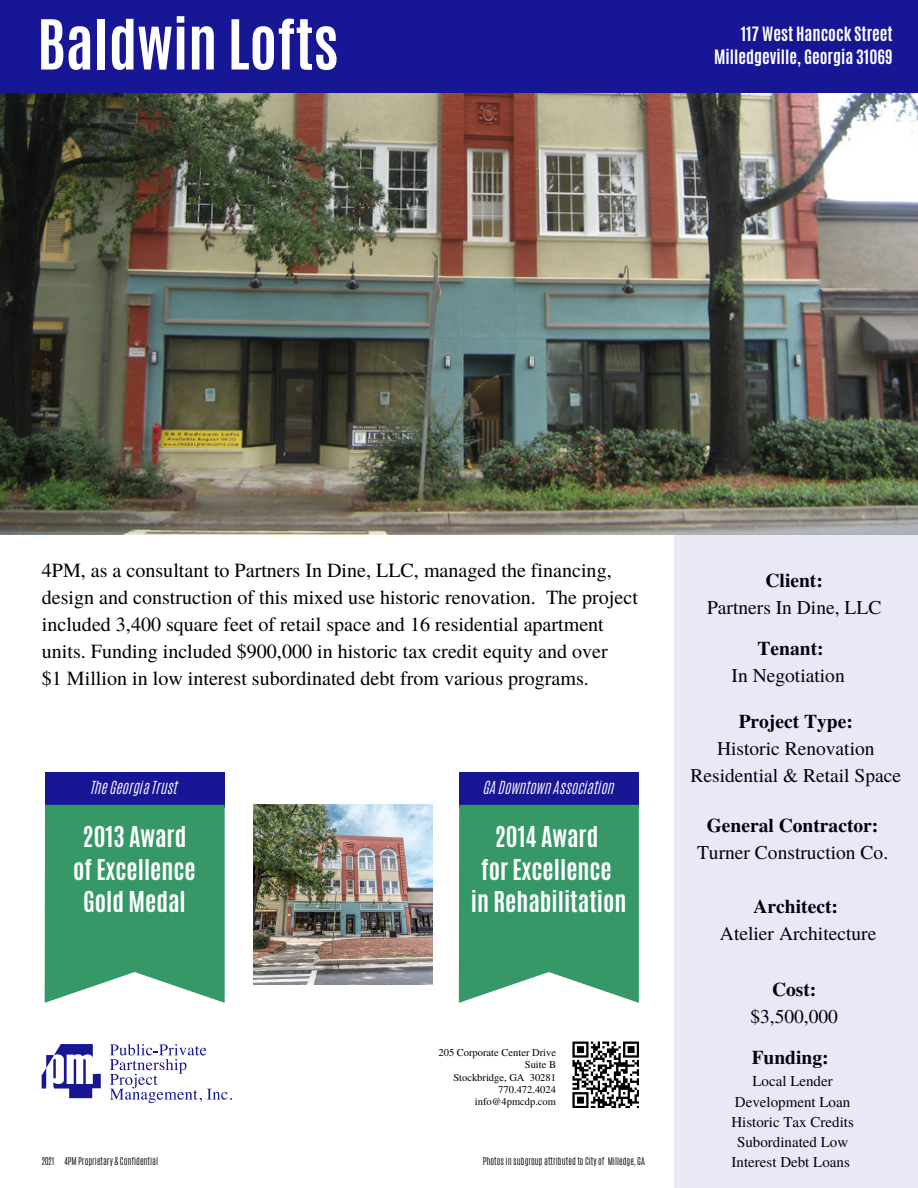
<style>
.page{position:relative;width:918px;height:1188px;background:#fff}
.page>*{position:absolute;margin:0;border:0;box-sizing:border-box;transform-origin:0 0}
.t1{font:700 58.5px "Antonio";color:#fff}
.t2{font:700 24px "Antonio";color:#fff}
.t3{font:20.1px/27px "Te X Gyre Termes";color:#000}
.t4{font:19.5px "Te X Gyre Termes";color:#000}
.t5{font:700 19.5px "Te X Gyre Termes";color:#000}
.t6{font:700 16.5px "Antonio";color:#fff}
.t7{font:15px/20.2px "Te X Gyre Termes";color:#000;text-align:center}
.t8{font:15px "CA Generated";color:#fff}
.t9{font:10.5px "Te X Gyre Termes";color:#000}
.t10{font:300 9px "Antonio";color:#000}
</style>
<div class="page">
<img style="left:0;top:92px;width:918px;height:442px">
<img style="left:253px;top:805px;width:180px;height:180px">
<div style="left:45px;top:772px;width:180px;height:36px;background:#171796"></div>
<svg style="left:45px;top:805px;width:180px;height:198px;background:#44a072"></svg>
<div style="left:459px;top:772px;width:180px;height:36px;background:#171796"></div>
<svg style="left:459px;top:805px;width:180px;height:198px;background:#45a072"></svg>
<div style="left:0;top:0;width:918px;height:92px;background:#171796"></div>
<div style="left:674px;top:535px;width:244px;height:653px;background:#e9e9f5"></div>
<svg style="left:41px;top:1044px;width:191px;height:60px"></svg>
<svg style="left:572px;top:1042px;width:67px;height:66px"></svg>
<p class="t1" style="left:37px;top:3px;width:303px">Baldwin Lofts</p>
<p class="t6" style="left:741px;top:23px;width:154px">117 West Hancock Street</p>
<p class="t6" style="left:714px;top:45px;width:180px">Milledgeville, Georgia 31069</p>
<p class="t3" style="left:42px;top:556px;width:598px">4PM, as a consultant to Partners In Dine, LLC, managed the financing, design and construction of this mixed use historic renovation. The project included 3,400 square feet of retail space and 16 residential apartment units. Funding included $900,000 in historic tax credit equity and over</p>
<p class="t3" style="left:42px;top:664px;width:549px">$1 Million in low interest subordinated debt from various programs.</p>
<p class="t8" style="left:91px;top:776px;width:89px">The Georgia Trust</p>
<p class="t8" style="left:484px;top:776px;width:132px">GA Downtown Association</p>
<p class="t2" style="left:83px;top:820px;width:105px">2013 Award</p>
<p class="t2" style="left:73px;top:852px;width:124px">of Excellence</p>
<p class="t2" style="left:83px;top:885px;width:104px">Gold Medal</p>
<p class="t2" style="left:495px;top:820px;width:105px">2014 Award</p>
<p class="t2" style="left:481px;top:852px;width:132px">for Excellence</p>
<p class="t2" style="left:471px;top:885px;width:157px">in Rehabilitation</p>
<p class="t9" style="left:439px;top:1045px;width:119px">205 Corporate Center Drive</p>
<p class="t9" style="left:525px;top:1057px;width:33px">Suite B</p>
<p class="t9" style="left:453px;top:1070px;width:104px">Stockbridge, GA 30281</p>
<p class="t9" style="left:498px;top:1082px;width:59px">770.472.4024</p>
<p class="t9" style="left:475px;top:1094px;width:83px">info@4pmcdp.com</p>
<p class="t10" style="left:42px;top:1155px;width:118px">2021 4PM Proprietary &amp; Confidential</p>
<p class="t10" style="left:483px;top:1155px;width:164px">Photos in subgroup attributed to City of Milledge, GA</p>
<p class="t5" style="left:766px;top:565px;width:59px">Client:</p>
<p class="t4" style="left:707px;top:594px;width:176px">Partners In Dine, LLC</p>
<p class="t5" style="left:758px;top:633px;width:68px">Tenant:</p>
<p class="t4" style="left:732px;top:662px;width:115px">In Negotiation</p>
<p class="t5" style="left:739px;top:706px;width:116px">Project Type:</p>
<p class="t4" style="left:717px;top:734px;width:159px">Historic Renovation</p>
<p class="t4" style="left:690px;top:761px;width:212px">Residential &amp; Retail Space</p>
<p class="t5" style="left:707px;top:810px;width:173px">General Contractor:</p>
<p class="t4" style="left:697px;top:838px;width:193px">Turner Construction Co.</p>
<p class="t5" style="left:754px;top:891px;width:86px">Architect:</p>
<p class="t4" style="left:720px;top:919px;width:158px">Atelier Architecture</p>
<p class="t5" style="left:772px;top:974px;width:46px">Cost:</p>
<p class="t4" style="left:750px;top:1002px;width:89px">$3,500,000</p>
<p class="t5" style="left:752px;top:1042px;width:78px">Funding:</p>
<p class="t7" style="left:735px;top:1070px;width:117px">Local Lender<br>Development Loan</p>
<p class="t7" style="left:731px;top:1111px;width:124px">Historic Tax Credits</p>
<p class="t7" style="left:732px;top:1131px;width:120px">Subordinated Low<br>Interest Debt Loans</p>
</div>
